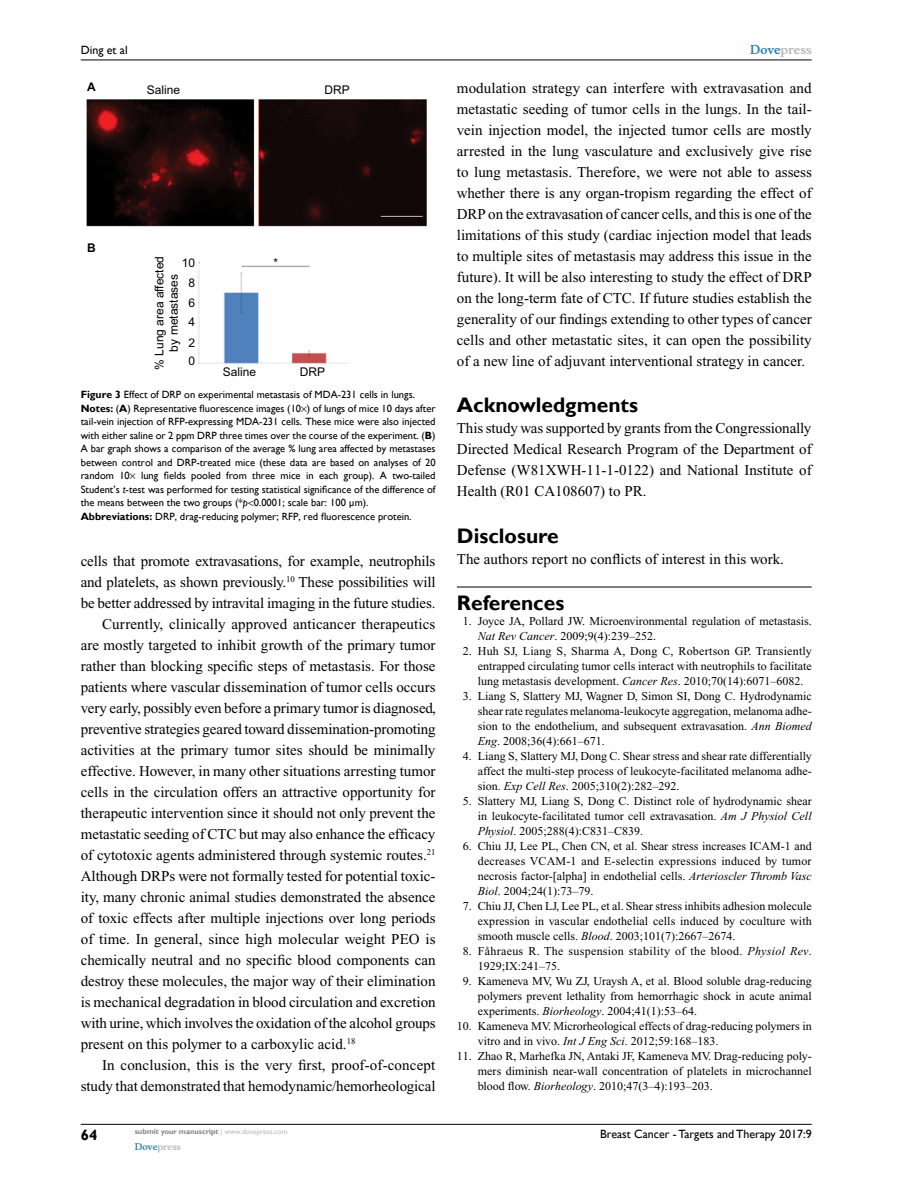
<style>
.page{position:relative;width:918px;height:1188px;background:#fff}
.page>*{position:absolute;margin:0;border:0;box-sizing:border-box;transform-origin:0 0}
.t1{font:700 21px "Gill Sans";color:#000}
.t2{font:15px/21px "Times New Roman";color:#000;text-align:justify}
.t3{font:700 15px "Gill Sans";color:#000}
.t4{font:12px/15px "Times New Roman";color:#000;text-align:justify}
.t5{font:12px/15px "Times New Roman";letter-spacing:.025em;color:#000}
.t6{font:12px/19.5px "Arial";color:#000;text-align:center}
.t7{font:12px "Gill Sans";color:#000}
.t8{font:700 12px "Musee";color:#b8babc}
.t9{font:700 12px "Arial";color:#000}
.t10{font:10.5px/13.5px "Gill Sans";color:#000}
.t11{font:700 9px "Musee";color:#b8babc}
.t12{font:700 7.5px "Gill Sans";color:#808285}
.s1{font-weight:700}
.s2{font-style:italic}
.s3{font-weight:400;color:#b8babc}
.s4{color:#3785ad}
</style>
<div class="page">
<hr style="left:81px;top:1124px;width:731px;height:1px;background:#000">
<hr style="left:81px;top:60px;width:731px;height:1px;background:#000">
<hr style="left:457px;top:587px;width:355px;height:1px;background:#000">
<img style="left:86px;top:99px;width:341px;height:265px">
<p class="t7" style="left:81px;top:43px;width:48px">Ding et al</p>
<p class="t9" style="left:87px;top:78px;width:10px">A</p>
<p class="t6" style="left:147px;top:80px;width:35px">Saline</p>
<p class="t6" style="left:325px;top:80px;width:27px">DRP</p>
<p class="t9" style="left:87px;top:239px;width:10px">B</p>
<p class="t6" style="left:152px;top:370px;width:115px;line-height:14.4px;rotate:-90deg">% Lung area affected by metastases</p>
<p class="t6" style="left:182px;top:253px;width:15px">10</p>
<p class="t6" style="left:274px;top:253px;width:6px">*</p>
<p class="t6" style="left:188px;top:273px;width:8px;text-align:justify">8<br>6<br>4</p>
<p class="t6" style="left:188px;top:334px;width:8px;line-height:17.5px;text-align:left">2<br>0</p>
<p class="t6" style="left:223px;top:362px;width:35px">Saline</p>
<p class="t6" style="left:300px;top:362px;width:27px">DRP</p>
<p class="t10" style="left:81px;top:388px;width:356px"><span class="s1">Figure 3</span> Effect of DRP on experimental metastasis of MDA-231 cells in lungs.<br><span class="s1">Notes:</span> (<span class="s1">A</span>) Representative fluorescence images (10 ) of lungs of mice 10 days after tail-vein injection of RFP-expressing MDA-231 cells. These mice were also injected with either saline or 2 ppm DRP three times over the course of the experiment. (<span class="s1">B</span>)<br>A bar graph shows a comparison of the average % lung area affected by metastases between control and DRP-treated mice (these data are based on analyses of 20 random 10 lung fields pooled from three mice in each group). A two-tailed Student’s <span class="s2">t</span>-test was performed for testing statistical significance of the difference of the means between the two groups (*<span class="s2">p</span> 0.0001; scale bar: 100 µm).<br><span class="s1">Abbreviations:</span> DRP, drag-reducing polymer; RFP, red fluorescence protein.</p>
<p class="t2" style="left:81px;top:550px;width:356px">cells that promote extravasations, for example, neutrophils</p>
<p class="t2" style="left:81px;top:571px;width:356px">and platelets, as shown previously.<sup>10</sup> These possibilities will</p>
<p class="t2" style="left:81px;top:592px;width:356px">be better addressed by intravital imaging in the future studies.</p>
<p class="t2" style="left:102px;top:613px;width:335px">Currently, clinically approved anticancer therapeutics</p>
<p class="t2" style="left:81px;top:634px;width:356px">are mostly targeted to inhibit growth of the primary tumor</p>
<p class="t2" style="left:81px;top:655px;width:356px">rather than blocking specific steps of metastasis. For those</p>
<p class="t2" style="left:81px;top:676px;width:356px">patients where vascular dissemination of tumor cells occurs</p>
<p class="t2" style="left:81px;top:697px;width:356px">very early, possibly even before a primary tumor is diagnosed,</p>
<p class="t2" style="left:81px;top:718px;width:357px">preventive strategies geared toward dissemination-promoting</p>
<p class="t2" style="left:81px;top:739px;width:356px">activities at the primary tumor sites should be minimally</p>
<p class="t2" style="left:81px;top:760px;width:356px">effective. However, in many other situations arresting tumor</p>
<p class="t2" style="left:81px;top:781px;width:356px">cells in the circulation offers an attractive opportunity for</p>
<p class="t2" style="left:81px;top:802px;width:356px">therapeutic intervention since it should not only prevent the</p>
<p class="t2" style="left:81px;top:823px;width:356px">metastatic seeding of CTC but may also enhance the efficacy</p>
<p class="t2" style="left:81px;top:844px;width:356px">of cytotoxic agents administered through systemic routes.<sup>21</sup></p>
<p class="t2" style="left:81px;top:865px;width:356px">Although DRPs were not formally tested for potential toxic-</p>
<p class="t2" style="left:81px;top:886px;width:356px">ity, many chronic animal studies demonstrated the absence</p>
<p class="t2" style="left:81px;top:907px;width:356px">of toxic effects after multiple injections over long periods</p>
<p class="t2" style="left:81px;top:928px;width:356px">of time. In general, since high molecular weight PEO is</p>
<p class="t2" style="left:81px;top:949px;width:356px">chemically neutral and no specific blood components can</p>
<p class="t2" style="left:81px;top:970px;width:356px">destroy these molecules, the major way of their elimination</p>
<p class="t2" style="left:81px;top:991px;width:356px">is mechanical degradation in blood circulation and excretion</p>
<p class="t2" style="left:81px;top:1012px;width:357px">with urine, which involves the oxidation of the alcohol groups</p>
<p class="t2" style="left:81px;top:1033px;width:276px">present on this polymer to a carboxylic acid.<sup>18</sup></p>
<p class="t2" style="left:102px;top:1054px;width:335px">In conclusion, this is the very first, proof-of-concept</p>
<p class="t2" style="left:81px;top:1075px;width:356px">study that demonstrated that hemodynamic/hemorheological</p>
<p class="t3" style="left:81px;top:1126px;width:18px">64</p>
<p class="t12" style="left:135px;top:1127px;width:154px">submit your manuscript <span class="s3">| www.dovepress.com</span></p>
<p class="t11" style="left:135px;top:1141px;width:48px"><span class="s4">Dove</span>press</p>
<p class="t8" style="left:750px;top:43px;width:63px"><span class="s4">Dove</span>press</p>
<p class="t2" style="left:457px;top:77px;width:357px">modulation strategy can interfere with extravasation and metastatic seeding of tumor cells in the lungs. In the tail&shy;vein injection model, the injected tumor cells are mostly arrested in the lung vasculature and exclusively give rise to lung metastasis. Therefore, we were not able to assess whether there is any organ-tropism regarding the effect of DRP on the extravasation of cancer cells, and this is one of the limitations of this study (cardiac injection model that leads to multiple sites of metastasis may address this issue in the future). It will be also interesting to study the effect of DRP on the long-term fate of CTC. If future studies establish the generality of our findings extending to other types of cancer cells and other metastatic sites, it can open the possibility of a new line of adjuvant interventional strategy in cancer.</p>
<h1 class="t1" style="left:457px;top:392px;width:183px">Acknowledgments</h1>
<p class="t2" style="left:457px;top:418px;width:356px">This study was supported by grants from the Congressionally Directed Medical Research Program of the Department of Defense (W81XWH-11-1-0122) and National Institute of Health (R01 CA108607) to PR.</p>
<h1 class="t1" style="left:457px;top:523px;width:103px">Disclosure</h1>
<p class="t2" style="left:457px;top:548px;width:329px">The authors report no conflicts of interest in this work.</p>
<h1 class="t1" style="left:457px;top:590px;width:109px">References</h1>
<p class="t4" style="left:478px;top:614px;width:335px;text-indent:-15px">1. Joyce JA, Pollard JW. Microenvironmental regulation of metastasis.<br><span class="s2">Nat Rev Cancer</span>. 2009;9(4):239–252.</p>
<p class="t4" style="left:478px;top:644px;width:335px;text-indent:-15px">2. Huh SJ, Liang S, Sharma A, Dong C, Robertson GP. Transiently entrapped circulating tumor cells interact with neutrophils to facilitate lung metastasis development. <span class="s2">Cancer Res</span>. 2010;70(14):6071–6082.</p>
<p class="t4" style="left:478px;top:689px;width:335px;text-indent:-15px">3. Liang S, Slattery MJ, Wagner D, Simon SI, Dong C. Hydrodynamic shear rate regulates melanoma-leukocyte aggregation, melanoma adhe&shy;sion to the endothelium, and subsequent extravasation. <span class="s2">Ann Biomed Eng</span>. 2008;36(4):661–671.</p>
<p class="t4" style="left:478px;top:749px;width:335px;text-indent:-15px">4. Liang S, Slattery MJ, Dong C. Shear stress and shear rate differentially affect the multi-step process of leukocyte-facilitated melanoma adhe&shy;sion. <span class="s2">Exp Cell Res</span>. 2005;310(2):282–292.</p>
<p class="t4" style="left:478px;top:794px;width:335px;text-indent:-15px">5. Slattery MJ, Liang S, Dong C. Distinct role of hydrodynamic shear in leukocyte-facilitated tumor cell extravasation. <span class="s2">Am J Physiol Cell Physiol</span>. 2005;288(4):C831–C839.</p>
<p class="t4" style="left:478px;top:839px;width:335px;text-indent:-15px">6. Chiu JJ, Lee PL, Chen CN, et al. Shear stress increases ICAM-1 and decreases VCAM-1 and E-selectin expressions induced by tumor necrosis factor-[alpha] in endothelial cells. <span class="s2">Arterioscler Thromb Vasc Biol</span>. 2004;24(1):73–79.</p>
<p class="t4" style="left:478px;top:899px;width:335px;text-indent:-15px">7. Chiu JJ, Chen LJ, Lee PL, et al. Shear stress inhibits adhesion molecule expression in vascular endothelial cells induced by coculture with smooth muscle cells. <span class="s2">Blood</span>. 2003;101(7):2667–2674.</p>
<p class="t5" style="left:478px;top:944px;width:335px;text-indent:-15px">8. Fåhraeus R. The suspension stability of the blood. <span class="s2">Physiol Rev</span>.<br>1929;IX:241–75.</p>
<p class="t4" style="left:478px;top:974px;width:335px;text-indent:-15px">9. Kameneva MV, Wu ZJ, Uraysh A, et al. Blood soluble drag-reducing polymers prevent lethality from hemorrhagic shock in acute animal experiments. <span class="s2">Biorheology</span>. 2004;41(1):53–64.</p>
<p class="t4" style="left:478px;top:1019px;width:335px;text-indent:-21px">10. Kameneva MV. Microrheological effects of drag-reducing polymers in vitro and in vivo. <span class="s2">Int J Eng Sci</span>. 2012;59:168–183.</p>
<p class="t4" style="left:478px;top:1049px;width:335px;text-indent:-21px">11. Zhao R, Marhefka JN, Antaki JF, Kameneva MV. Drag-reducing poly&shy;mers diminish near-wall concentration of platelets in microchannel blood flow. <span class="s2">Biorheology</span>. 2010;47(3–4):193–203.</p>
<p class="t7" style="left:600px;top:1127px;width:213px">Breast Cancer - Targets and Therapy 2017:9</p>
</div>
